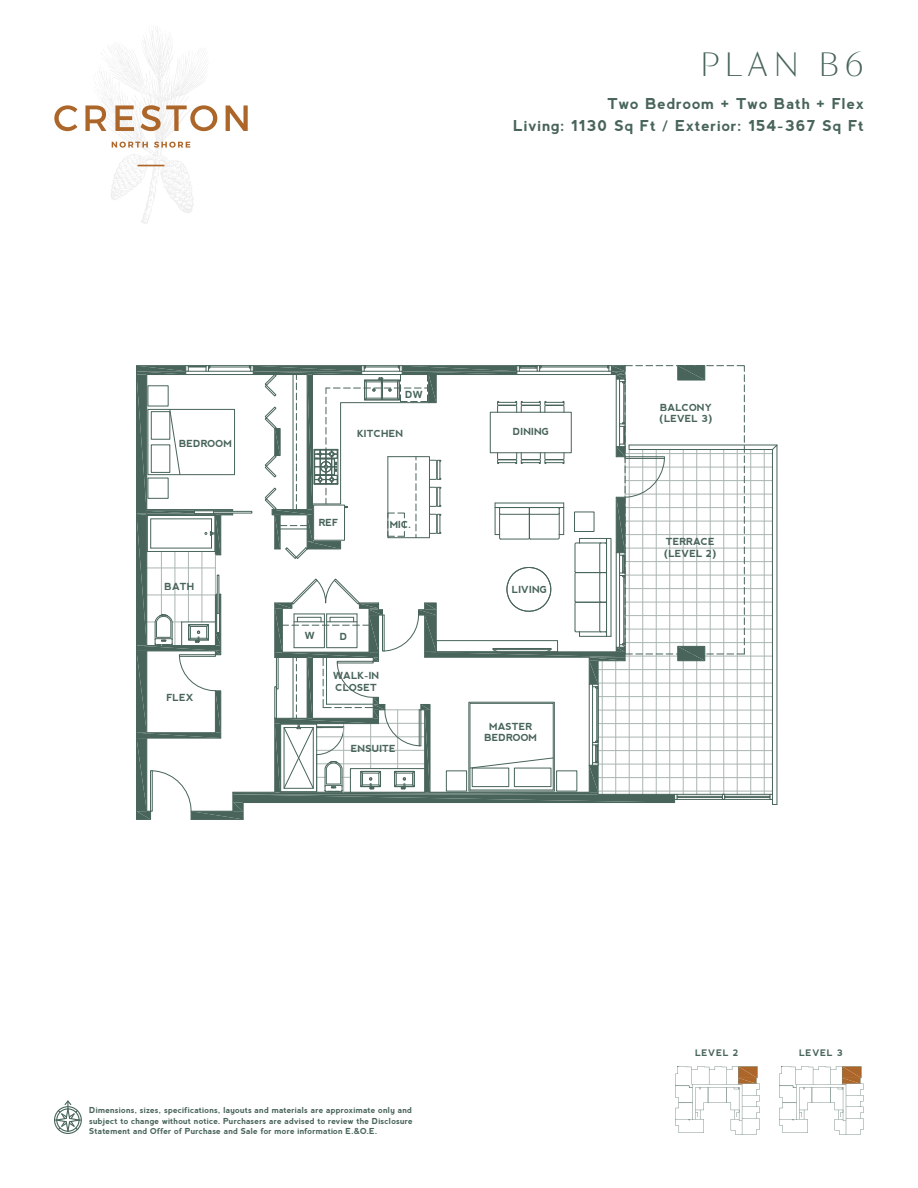
<style>
.page{position:relative;width:918px;height:1188px;background:#fff}
.page>*{position:absolute;margin:0;border:0;box-sizing:border-box;transform-origin:0 0}
.t1{font:300 30px "Sang Bleu Sans";letter-spacing:.2em;color:#48645b}
.t2{font:700 15px "nevis";letter-spacing:.05em;color:#48645b}
.t3{font:700 9.75px/11.7px "nevis";color:#48645b}
.t4{font:700 9px "nevis";letter-spacing:.06em;color:#48645b}
.t5{font:700 8.25px/10.5px "nevis";letter-spacing:.02em;color:#48645b;text-align:justify}
</style>
<div class="page">
<svg style="left:54px;top:1101px;width:28px;height:33px"></svg>
<svg style="left:136px;top:365px;width:641px;height:455px"></svg>
<svg style="left:675px;top:1066px;width:85px;height:69px"></svg>
<svg style="left:779px;top:1066px;width:85px;height:69px"></svg>
<svg style="left:54px;top:30px;width:194px;height:194px"></svg>
<p class="t1" style="left:700px;top:46px;width:165px">PLAN B6</p>
<p class="t2" style="left:608px;top:95px;width:258px">Two Bedroom + Two Bath + Flex</p>
<p class="t2" style="left:513px;top:117px;width:352px">Living: 1130 Sq Ft / Exterior: 154-367 Sq Ft</p>
<p class="t3" style="left:179px;top:438px;width:54px">BEDROOM</p>
<p class="t3" style="left:165px;top:581px;width:31px">BATH</p>
<p class="t3" style="left:167px;top:692px;width:28px">FLEX</p>
<p class="t3" style="left:405px;top:388px;width:19px">DW</p>
<p class="t3" style="left:357px;top:428px;width:48px">KITCHEN</p>
<p class="t3" style="left:319px;top:516px;width:21px">REF</p>
<p class="t3" style="left:390px;top:519px;width:23px">MIC.</p>
<p class="t3" style="left:305px;top:630px;width:12px">W</p>
<p class="t3" style="left:340px;top:630px;width:9px">D</p>
<p class="t3" style="left:333px;top:670px;width:48px">WALK-IN<br>CLOSET</p>
<p class="t3" style="left:351px;top:743px;width:46px">ENSUITE</p>
<p class="t3" style="left:513px;top:426px;width:38px">DINING</p>
<p class="t3" style="left:512px;top:584px;width:37px">LIVING</p>
<p class="t3" style="left:484px;top:722px;width:54px;line-height:10.5px;text-align:center">MASTER<br>BEDROOM</p>
<p class="t3" style="left:660px;top:402px;width:55px;line-height:10.5px">BALCONY (LEVEL 3)</p>
<p class="t3" style="left:664px;top:536px;width:54px">TERRACE (LEVEL 2)</p>
<p class="t5" style="left:89px;top:1105px;width:325px">Dimensions, sizes, specifications, layouts and materials are approximate only and subject to change without notice. Purchasers are advised to review the Disclosure Statement and Offer of Purchase and Sale for more information E.&amp;O.E.</p>
<p class="t4" style="left:695px;top:1048px;width:45px">LEVEL 2</p>
<p class="t4" style="left:799px;top:1048px;width:45px">LEVEL 3</p>
</div>
